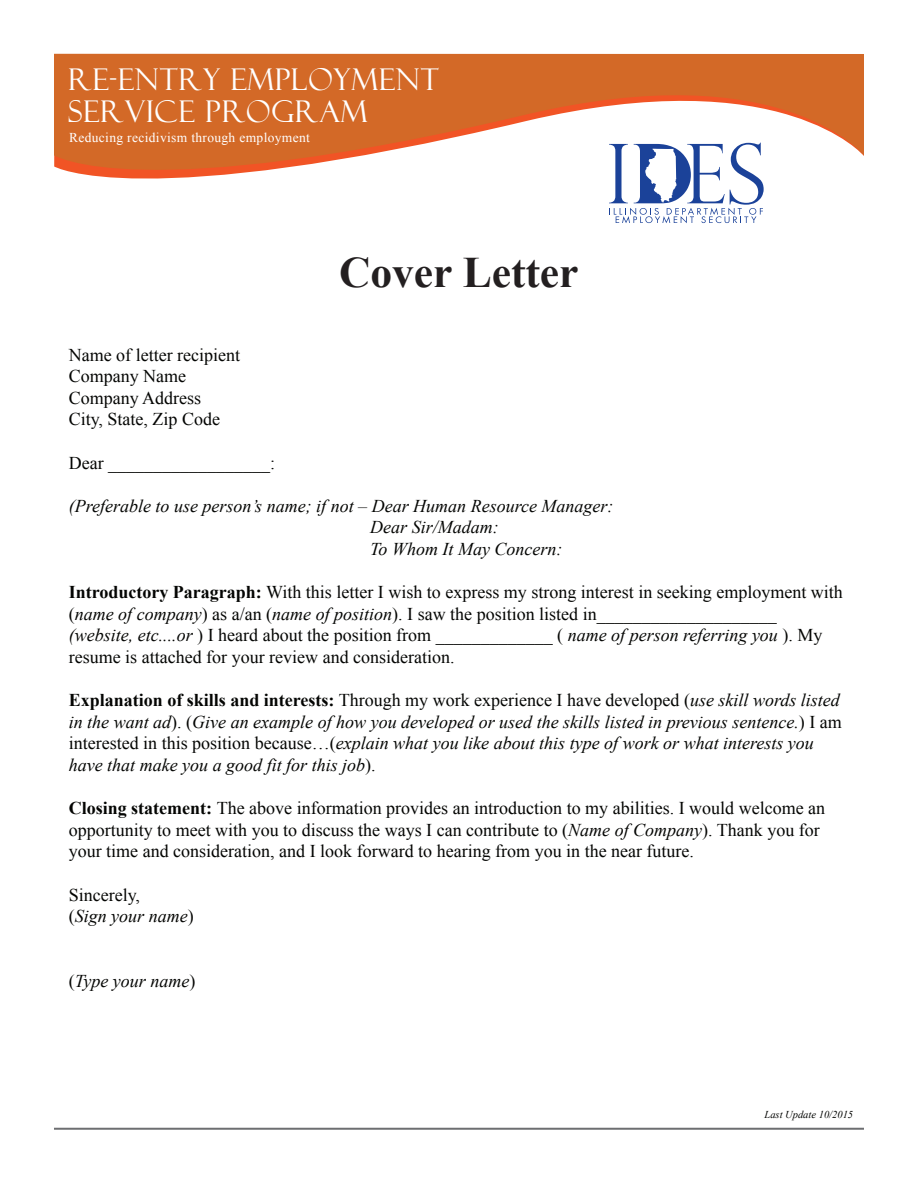
<style>
.page{position:relative;width:918px;height:1188px;background:#fff}
.page>*{position:absolute;margin:0;border:0;box-sizing:border-box;transform-origin:0 0}
.t1{font:700 43.5px "Times New Roman";color:#231f20}
.t2{font:30px/31.5px "Felix Titling";letter-spacing:.025em;color:#fff}
.t3{font:18px/21.6px "Times New Roman";color:#040503}
.t4{font:italic 18px/21.6px "Times New Roman";color:#040503}
.t5{font:13.5px "Times New Roman";letter-spacing:.025em;color:#fff}
.t6{font:italic 10.5px "Times New Roman";color:#040503}
.s1{font-weight:700}
.s2{font-style:italic}
.s3{font-weight:700;font-style:normal}
.s4{font-style:normal}
</style>
<div class="page">
<svg style="left:54px;top:54px;width:810px;height:125px;fill:#d36927"></svg>
<hr style="left:54px;top:1128px;width:810px;height:2px;background:#6d6e71">
<svg style="left:609px;top:143px;width:155px;height:80px"></svg>
<h2 class="t2" style="left:68px;top:64px;width:372px">RE-ENTRY EMPLOYMENT<br>SERVICE PROGRAM</h2>
<p class="t5" style="left:69px;top:128px;width:242px">Reducing recidivism through employment</p>
<h1 class="t1" style="left:339px;top:242px;width:241px">Cover Letter</h1>
<p class="t3" style="left:69px;top:344px;width:173px">Name of letter recipient<br>Company Name<br>Company Address<br>City, State, Zip Code</p>
<p class="t3" style="left:69px;top:452px;width:208px">Dear __________________:</p>
<p class="t4" style="left:370px;top:495px;width:245px;text-indent:-301px">(Preferable to use person’s name; if not – Dear Human Resource Manager:<br>Dear Sir/Madam:<br>To Whom It May Concern:</p>
<p class="t3" style="left:69px;top:581px;width:776px"><span class="s1">Introductory Paragraph:</span> With this letter I wish to express my strong interest in seeking employment with (<span class="s2">name of company</span>) as a/an (<span class="s2">name of position</span>). I saw the position listed in____________________ <span class="s2">(website, etc....or</span> ) I heard about the position from _____________ ( <span class="s2">name of person referring you</span> ). My resume is attached for your review and consideration.</p>
<p class="t4" style="left:69px;top:689px;width:775px"><span class="s3">Explanation of skills and interests:</span> <span class="s4">Through my work experience I have developed (</span>use skill words listed in the want ad<span class="s4">). (</span>Give an example of how you developed or used the skills listed in previous sentence.<span class="s4">) I am interested in this position because…(</span>explain what you like about this type of work or what interests you have that make you a good fit for this job<span class="s4">).</span></p>
<p class="t3" style="left:69px;top:797px;width:758px"><span class="s1">Closing statement:</span> The above information provides an introduction to my abilities. I would welcome an opportunity to meet with you to discuss the ways I can contribute to (<span class="s2">Name of Company</span>). Thank you for your time and consideration, and I look forward to hearing from you in the near future.</p>
<p class="t3" style="left:69px;top:884px;width:126px">Sincerely,<br>(<span class="s2">Sign your name</span>)</p>
<p class="t4" style="left:69px;top:970px;width:128px"><span class="s4">(</span>Type your name<span class="s4">)</span></p>
<p class="t6" style="left:765px;top:1107px;width:90px">Last Update 10/2015</p>
</div>
